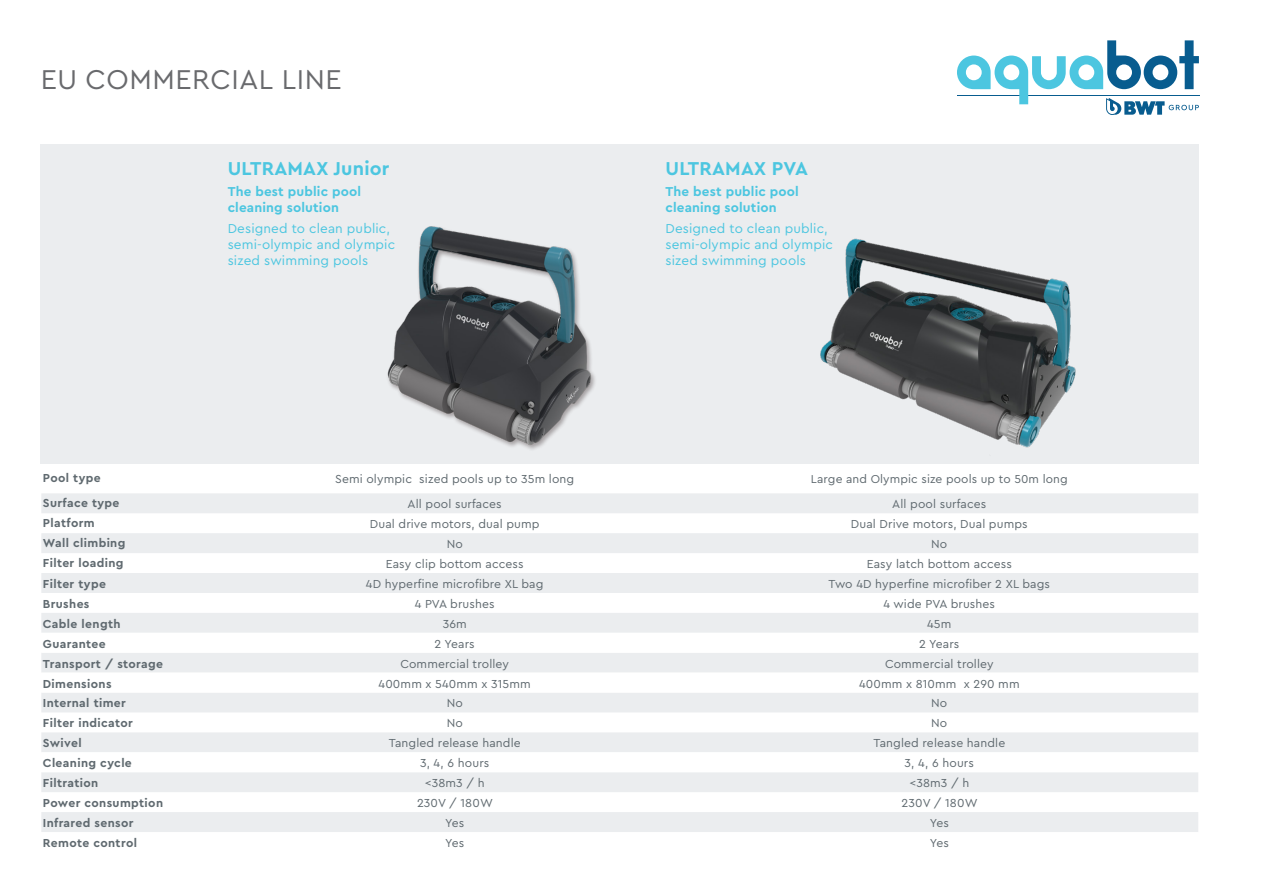
<style>
.page{position:relative;width:1263px;height:893px;background:#fff}
.page>*{position:absolute;margin:0;border:0;box-sizing:border-box;transform-origin:0 0}
._01_TITRE_BLEU_MAJ{font:28.5px "Cera PRO";letter-spacing:.02em;color:#696a6d}
.Table_copy_centered{font:700 19.5px "Cera PRO";letter-spacing:.01em;color:#4cc6e0}
.Table_copy_centered-2{font:13.5px/16.2px "Cera PRO";letter-spacing:.01em;color:#4cc6e0}
.Table_copy_centered-3{font:700 13.5px/16.2px "Cera PRO";letter-spacing:.01em;color:#4cc6e0}
.Table_copy_centered-4{font:12.15px "Cera PRO";letter-spacing:.01em;color:#5f696f}
.Table_copy_left{font:700 12.15px "Cera PRO";letter-spacing:.03em;color:#5f696f}
.Table_copy_centered-5{font:12px "Cera PRO";letter-spacing:.01em;color:#5f696f}
</style>
<div class="page">
<svg style="left:957px;top:40px;width:242px;height:75px"></svg>
<svg style="left:41px;top:493px;width:1157px;height:339px;fill:#ebedef"></svg>
<svg style="left:41px;top:633px;width:1157px;height:139px"></svg>
<div style="left:40px;top:145px;width:1159px;height:319px;background:#ebedef"></div>
<img style="left:820px;top:238px;width:256px;height:210px">
<img style="left:387px;top:226px;width:208px;height:224px">
<p class="_01_TITRE_BLEU_MAJ" style="left:41px;top:61px;width:302px">EU COMMERCIAL LINE</p>
<p class="Table_copy_centered" style="left:228px;top:156px;width:163px">ULTRAMAX Junior</p>
<p class="Table_copy_centered-3" style="left:228px;top:183px;width:135px">The best public pool cleaning solution</p>
<p class="Table_copy_centered-2" style="left:228px;top:219px;width:169px">Designed to clean public, semi-olympic and olympic sized swimming pools</p>
<p class="Table_copy_centered" style="left:665px;top:156px;width:144px">ULTRAMAX PVA</p>
<p class="Table_copy_centered-3" style="left:665px;top:183px;width:135px">The best public pool cleaning solution</p>
<p class="Table_copy_centered-2" style="left:665px;top:219px;width:169px">Designed to clean public, semi-olympic and olympic sized swimming pools</p>
<p class="Table_copy_left" style="left:43px;top:470px;width:59px">Pool type</p>
<p class="Table_copy_centered-4" style="left:335px;top:470px;width:241px">Semi olympic sized pools up to 35m long</p>
<p class="Table_copy_centered-5" style="left:811px;top:471px;width:258px">Large and Olympic size pools up to 50m long</p>
<p class="Table_copy_left" style="left:43px;top:495px;width:78px">Surface type</p>
<p class="Table_copy_centered-4" style="left:408px;top:496px;width:96px">All pool surfaces</p>
<p class="Table_copy_centered-4" style="left:892px;top:496px;width:96px">All pool surfaces</p>
<p class="Table_copy_left" style="left:43px;top:515px;width:53px">Platform</p>
<p class="Table_copy_centered-4" style="left:370px;top:516px;width:171px">Dual drive motors, dual pump</p>
<p class="Table_copy_centered-4" style="left:851px;top:516px;width:178px">Dual Drive motors, Dual pumps</p>
<p class="Table_copy_left" style="left:43px;top:535px;width:84px">Wall climbing</p>
<p class="Table_copy_centered-4" style="left:447px;top:536px;width:18px">No</p>
<p class="Table_copy_centered-4" style="left:931px;top:536px;width:18px">No</p>
<p class="Table_copy_left" style="left:43px;top:555px;width:82px">Filter loading</p>
<p class="Table_copy_centered-4" style="left:386px;top:556px;width:140px">Easy clip bottom access</p>
<p class="Table_copy_centered-4" style="left:867px;top:556px;width:147px">Easy latch bottom access</p>
<p class="Table_copy_left" style="left:43px;top:576px;width:65px">Filter type</p>
<p class="Table_copy_centered-4" style="left:366px;top:576px;width:179px">4D hyperfine microfibre XL bag</p>
<p class="Table_copy_centered-4" style="left:829px;top:576px;width:223px">Two 4D hyperfine microfiber 2 XL bags</p>
<p class="Table_copy_left" style="left:43px;top:596px;width:48px">Brushes</p>
<p class="Table_copy_centered-4" style="left:415px;top:596px;width:82px">4 PVA brushes</p>
<p class="Table_copy_centered-4" style="left:883px;top:596px;width:113px">4 wide PVA brushes</p>
<p class="Table_copy_left" style="left:43px;top:616px;width:79px">Cable length</p>
<p class="Table_copy_centered-4" style="left:443px;top:616px;width:26px">36m</p>
<p class="Table_copy_centered-4" style="left:927px;top:616px;width:26px">45m</p>
<p class="Table_copy_left" style="left:43px;top:635px;width:64px">Guarantee</p>
<p class="Table_copy_centered-4" style="left:435px;top:635px;width:42px">2 Years</p>
<p class="Table_copy_centered-4" style="left:919px;top:635px;width:42px">2 Years</p>
<p class="Table_copy_left" style="left:43px;top:655px;width:122px">Transport / storage</p>
<p class="Table_copy_centered-4" style="left:400px;top:655px;width:110px">Commercial trolley</p>
<p class="Table_copy_centered-4" style="left:885px;top:655px;width:110px">Commercial trolley</p>
<p class="Table_copy_left" style="left:43px;top:675px;width:70px">Dimensions</p>
<p class="Table_copy_centered-4" style="left:379px;top:675px;width:154px">400mm x 540mm x 315mm</p>
<p class="Table_copy_centered-4" style="left:859px;top:675px;width:162px">400mm x 810mm x 290 mm</p>
<p class="Table_copy_left" style="left:43px;top:695px;width:85px">Internal timer</p>
<p class="Table_copy_centered-4" style="left:447px;top:695px;width:18px">No</p>
<p class="Table_copy_centered-4" style="left:931px;top:695px;width:18px">No</p>
<p class="Table_copy_left" style="left:43px;top:715px;width:92px">Filter indicator</p>
<p class="Table_copy_centered-4" style="left:447px;top:715px;width:18px">No</p>
<p class="Table_copy_centered-4" style="left:931px;top:715px;width:18px">No</p>
<p class="Table_copy_left" style="left:43px;top:735px;width:40px">Swivel</p>
<p class="Table_copy_centered-4" style="left:389px;top:735px;width:133px">Tangled release handle</p>
<p class="Table_copy_centered-4" style="left:873px;top:735px;width:133px">Tangled release handle</p>
<p class="Table_copy_left" style="left:43px;top:755px;width:90px">Cleaning cycle</p>
<p class="Table_copy_centered-4" style="left:420px;top:755px;width:71px">3, 4, 6 hours</p>
<p class="Table_copy_centered-4" style="left:905px;top:755px;width:71px">3, 4, 6 hours</p>
<p class="Table_copy_left" style="left:43px;top:775px;width:57px">Filtration</p>
<p class="Table_copy_centered-4" style="left:425px;top:775px;width:61px">&lt;38m3 / h</p>
<p class="Table_copy_centered-4" style="left:909px;top:775px;width:61px">&lt;38m3 / h</p>
<p class="Table_copy_left" style="left:43px;top:795px;width:122px">Power consumption</p>
<p class="Table_copy_centered-4" style="left:417px;top:795px;width:77px">230V / 180W</p>
<p class="Table_copy_centered-4" style="left:902px;top:795px;width:77px">230V / 180W</p>
<p class="Table_copy_left" style="left:43px;top:815px;width:92px">Infrared sensor</p>
<p class="Table_copy_centered-4" style="left:445px;top:815px;width:21px">Yes</p>
<p class="Table_copy_centered-4" style="left:930px;top:815px;width:21px">Yes</p>
<p class="Table_copy_left" style="left:43px;top:835px;width:96px">Remote control</p>
<p class="Table_copy_centered-4" style="left:445px;top:835px;width:21px">Yes</p>
<p class="Table_copy_centered-4" style="left:930px;top:835px;width:21px">Yes</p>
</div>
